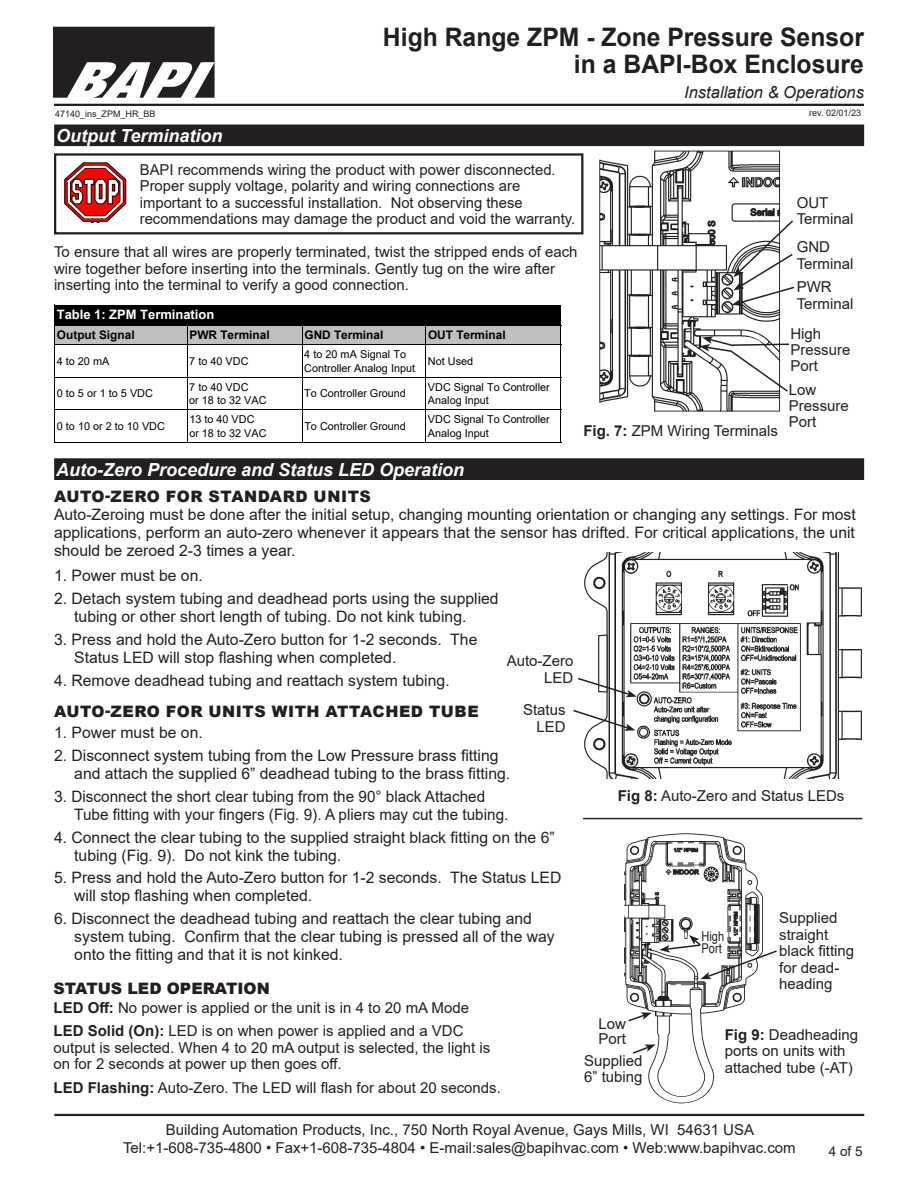
<style>
.page{position:relative;width:918px;height:1188px;background:#fff}
.page>*{position:absolute;margin:0;border:0;box-sizing:border-box;transform-origin:0 0}
.t1{font:700 25.5px/27px "Arial";color:#231f20;text-align:right}
.Datasheet_Section_Ti{font:italic 700 18px "Arial";color:#fff}
.t2{font:italic 16.5px "Arial";color:#231f20}
.t3{font:15.75px/18px "Arial";color:#231f20}
.t4{font:900 15.75px "Arial";letter-spacing:.035em;color:#231f20}
.t5{font:900 15.75px "Arial";color:#231f20}
.t6{font:15px/16.5px "Arial";color:#231f20}
.t7{font:13.5px/12.8px "Arial Narrow";color:#231f20}
.t8{font:13.5px "Arial";color:#231f20}
.t9{font:700 13.05px "Arial";color:#fff}
.t10{font:700 11.85px "Arial";color:#000}
.t11{font:10.8px/13.4px "Arial";letter-spacing:-.005em;color:#000}
.t12{font:9px "Arial";color:#231f20}
.s1{font-weight:700}
</style>
<div class="page">
<hr style="left:54px;top:1114px;width:810px;height:2px;background:#231f20">
<img style="left:53px;top:27px;width:162px;height:71px">
<hr style="left:54px;top:104px;width:810px;height:2px;background:#231f20">
<img style="left:584px;top:553px;width:278px;height:225px">
<svg style="left:573px;top:709px;width:62px;height:22px"></svg>
<svg style="left:578px;top:677px;width:59px;height:20px"></svg>
<div style="left:55px;top:125px;width:808px;height:20px;background:#231f20"></div>
<div style="left:54px;top:124px;width:810px;height:22px;border:2px solid #231f20"></div>
<div style="left:54px;top:153px;width:529px;height:81px;border:2px solid #231f20"></div>
<svg style="left:64px;top:162px;width:62px;height:60px"></svg>
<div style="left:55px;top:459px;width:808px;height:20px;background:#231f20"></div>
<div style="left:54px;top:458px;width:810px;height:22px;border:2px solid #231f20"></div>
<div style="left:55px;top:305px;width:506px;height:20px;background:#000"></div>
<div style="left:55px;top:325px;width:506px;height:20px;background:#bfbfbf"></div>
<hr style="left:54px;top:304px;width:1px;height:139px;background:#000">
<hr style="left:187px;top:326px;width:1px;height:117px;background:#000">
<hr style="left:302px;top:326px;width:1px;height:117px;background:#000">
<hr style="left:425px;top:326px;width:1px;height:117px;background:#000">
<hr style="left:560px;top:326px;width:1px;height:117px;background:#000">
<hr style="left:55px;top:325px;width:506px;height:1px;background:#000">
<hr style="left:55px;top:344px;width:506px;height:1px;background:#000">
<hr style="left:55px;top:377px;width:506px;height:1px;background:#000">
<hr style="left:55px;top:409px;width:506px;height:1px;background:#000">
<hr style="left:55px;top:442px;width:506px;height:1px;background:#000">
<img style="left:625px;top:833px;width:138px;height:271px">
<svg style="left:631px;top:1044px;width:25px;height:11px"></svg>
<svg style="left:627px;top:1013px;width:25px;height:10px"></svg>
<svg style="left:659px;top:935px;width:118px;height:44px"></svg>
<hr style="left:583px;top:818px;width:279px;height:1px;background:#231f20">
<img style="left:583px;top:143px;width:210px;height:269px">
<svg style="left:732px;top:219px;width:63px;height:87px"></svg>
<svg style="left:699px;top:336px;width:91px;height:57px"></svg>
<h1 class="t1" style="left:383px;top:23px;width:483px">High Range ZPM - Zone Pressure Sensor in a BAPI-Box Enclosure</h1>
<p class="t2" style="left:684px;top:82px;width:181px">Installation &amp; Operations</p>
<p class="t12" style="left:55px;top:107px;width:102px">47140_ins_ZPM_HR_BB</p>
<p class="t12" style="left:809px;top:107px;width:53px">rev. 02/01/23</p>
<p class="Datasheet_Section_Ti" style="left:56px;top:124px;width:168px">Output Termination</p>
<p class="t6" style="left:140px;top:161px;width:437px">BAPI recommends wiring the product with power disconnected.<br>Proper supply voltage, polarity and wiring connections are important to a successful installation. Not observing these recommendations may damage the product and void the warranty.</p>
<p class="t6" style="left:54px;top:244px;width:525px">To ensure that all wires are properly terminated, twist the stripped ends of each wire together before inserting into the terminals. Gently tug on the wire after inserting into the terminal to verify a good connection.</p>
<p class="t9" style="left:57px;top:305px;width:159px">Table 1: ZPM Termination</p>
<p class="t10" style="left:57px;top:327px;width:79px">Output Signal</p>
<p class="t10" style="left:189px;top:327px;width:82px">PWR Terminal</p>
<p class="t10" style="left:304px;top:327px;width:81px">GND Terminal</p>
<p class="t10" style="left:428px;top:327px;width:79px">OUT Terminal</p>
<p class="t11" style="left:57px;top:354px;width:54px">4 to 20 mA</p>
<p class="t11" style="left:189px;top:354px;width:61px">7 to 40 VDC</p>
<p class="t11" style="left:304px;top:348px;width:112px">4 to 20 mA Signal To<br>Controller Analog Input</p>
<p class="t11" style="left:428px;top:354px;width:47px">Not Used</p>
<p class="t11" style="left:57px;top:387px;width:98px">0 to 5 or 1 to 5 VDC</p>
<p class="t11" style="left:189px;top:380px;width:79px">7 to 40 VDC<br>or 18 to 32 VAC</p>
<p class="t11" style="left:304px;top:387px;width:103px">To Controller Ground</p>
<p class="t11" style="left:428px;top:380px;width:123px">VDC Signal To Controller<br>Analog Input</p>
<p class="t11" style="left:57px;top:420px;width:110px">0 to 10 or 2 to 10 VDC</p>
<p class="t11" style="left:189px;top:413px;width:79px">13 to 40 VDC or 18 to 32 VAC</p>
<p class="t11" style="left:304px;top:420px;width:103px">To Controller Ground</p>
<p class="t11" style="left:428px;top:413px;width:123px">VDC Signal To Controller<br>Analog Input</p>
<p class="Datasheet_Section_Ti" style="left:56px;top:458px;width:410px">Auto-Zero Procedure and Status LED Operation</p>
<p class="t6" style="left:583px;top:423px;width:196px"><span class="s1">Fig. 7:</span> ZPM Wiring Terminals</p>
<p class="t6" style="left:797px;top:194px;width:33px">OUT</p>
<p class="t6" style="left:797px;top:211px;width:58px">Terminal</p>
<p class="t6" style="left:797px;top:238px;width:35px">GND</p>
<p class="t6" style="left:797px;top:255px;width:58px">Terminal</p>
<p class="t6" style="left:797px;top:279px;width:36px">PWR</p>
<p class="t6" style="left:797px;top:295px;width:58px">Terminal</p>
<p class="t6" style="left:790px;top:326px;width:62px;line-height:15.8px">High<br>Pressure<br>Port</p>
<p class="t6" style="left:789px;top:382px;width:62px;line-height:15.8px">Low<br>Pressure<br>Port</p>
<p class="t4" style="left:54px;top:485px;width:318px">AUTO-ZERO FOR STANDARD UNITS</p>
<p class="t3" style="left:54px;top:506px;width:803px;text-align:justify">Auto-Zeroing must be done after the initial setup, changing mounting orientation or changing any settings. For most applications, perform an auto-zero whenever it appears that the sensor has drifted. For critical applications, the unit should be zeroed 2-3 times a year.</p>
<p class="t3" style="left:54px;top:567px;width:150px">1. Power must be on.</p>
<p class="t3" style="left:74px;top:589px;width:426px;text-indent:-20px">2. Detach system tubing and deadhead ports using the supplied tubing or other short length of tubing. Do not kink tubing.</p>
<p class="t3" style="left:74px;top:630px;width:405px;text-indent:-20px">3. Press and hold the Auto-Zero button for 1-2 seconds. The<br>Status LED will stop flashing when completed.</p>
<p class="t3" style="left:54px;top:671px;width:397px">4. Remove deadhead tubing and reattach system tubing.</p>
<p class="t4" style="left:54px;top:700px;width:426px">AUTO-ZERO FOR UNITS WITH ATTACHED TUBE</p>
<p class="t3" style="left:54px;top:723px;width:150px">1. Power must be on.</p>
<p class="t3" style="left:74px;top:746px;width:438px;text-indent:-20px">2. Disconnect system tubing from the Low Pressure brass fitting and attach the supplied 6” deadhead tubing to the brass fitting.</p>
<p class="t3" style="left:74px;top:787px;width:436px;text-indent:-20px">3. Disconnect the short clear tubing from the 90° black Attached<br>Tube fitting with your fingers (Fig. 9). A pliers may cut the tubing.</p>
<p class="t3" style="left:74px;top:828px;width:482px;text-indent:-20px">4. Connect the clear tubing to the supplied straight black fitting on the 6” tubing (Fig. 9). Do not kink the tubing.</p>
<p class="t3" style="left:74px;top:869px;width:489px;text-indent:-20px">5. Press and hold the Auto-Zero button for 1-2 seconds. The Status LED will stop flashing when completed.</p>
<p class="t3" style="left:74px;top:910px;width:482px;text-indent:-20px">6. Disconnect the deadhead tubing and reattach the clear tubing and system tubing. Confirm that the clear tubing is pressed all of the way onto the fitting and that it is not kinked.</p>
<p class="t6" style="left:507px;top:653px;width:68px;text-align:right">Auto-Zero<br>LED</p>
<p class="t6" style="left:523px;top:702px;width:44px;text-align:right">Status<br>LED</p>
<p class="t6" style="left:618px;top:788px;width:228px"><span class="s1">Fig 8:</span> Auto-Zero and Status LEDs</p>
<p class="t6" style="left:779px;top:910px;width:77px">Supplied straight black fitting for dead&shy;heading</p>
<p class="t7" style="left:702px;top:929px;width:24px">High<br>Port</p>
<p class="t5" style="left:54px;top:977px;width:218px">STATUS LED OPERATION</p>
<p class="t6" style="left:54px;top:999px;width:417px"><span class="s1">LED Off:</span> No power is applied or the unit is in 4 to 20 mA Mode</p>
<p class="t6" style="left:54px;top:1023px;width:438px"><span class="s1">LED Solid (On):</span> LED is on when power is applied and a VDC output is selected. When 4 to 20 mA output is selected, the light is on for 2 seconds at power up then goes off.</p>
<p class="t6" style="left:54px;top:1079px;width:449px"><span class="s1">LED Flashing:</span> Auto-Zero. The LED will flash for about 20 seconds.</p>
<p class="t6" style="left:598px;top:1017px;width:29px;line-height:15px">Low<br>Port</p>
<p class="t6" style="left:725px;top:1026px;width:135px"><span class="s1">Fig 9:</span> Deadheading ports on units with attached tube (-AT)</p>
<p class="t6" style="left:584px;top:1052px;width:60px">Supplied<br>6” tubing</p>
<p class="t6" style="left:123px;top:1121px;width:674px;line-height:18px;text-align:center">Building Automation Products, Inc., 750 North Royal Avenue, Gays Mills, WI 54631 USA<br>Tel:+1-608-735-4800 • Fax+1-608-735-4804 • E-mail:sales@bapihvac.com • Web:www.bapihvac.com</p>
<p class="t8" style="left:829px;top:1142px;width:35px">4 of 5</p>
</div>
